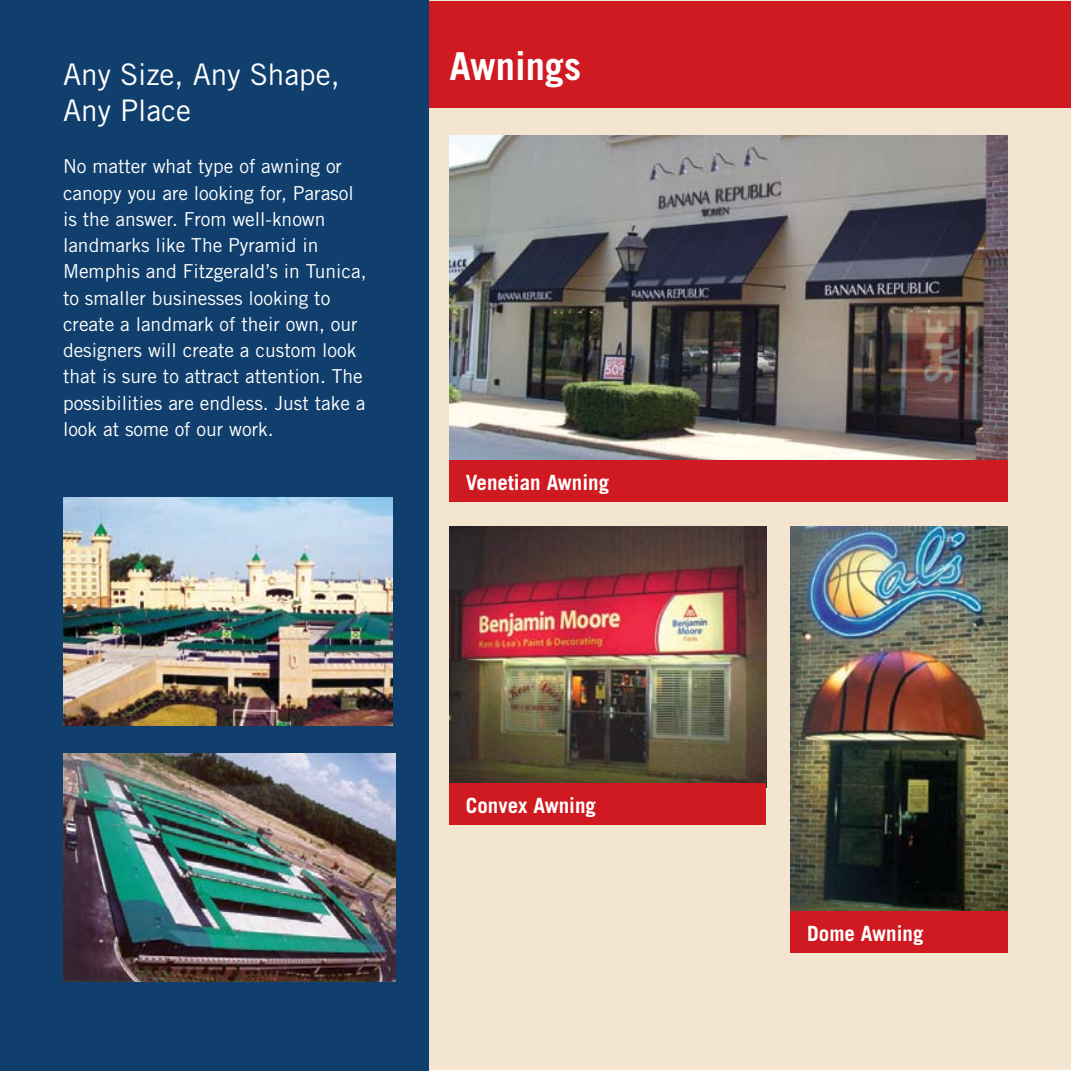
<style>
.page{position:relative;width:1071px;height:1071px;background:#fff}
.page>*{position:absolute;margin:0;border:0;box-sizing:border-box;transform-origin:0 0}
.t1{font:700 38.5px "Trade Gothic";color:#fff}
.t2{font:29.75px/35.7px "Trade Gothic";color:#fff}
.t3{font:700 21px "Trade Gothic";color:#fff}
.t4{font:19.25px/26.2px "Trade Gothic";color:#fff}
</style>
<div class="page">
<div style="left:417px;top:1px;width:654px;height:1069px;background:#f3e5cf"></div>
<div style="left:428px;top:1px;width:643px;height:107px;background:#cf1a21"></div>
<div style="left:0;top:0;width:428px;height:1071px;background:#113f6d"></div>
<img style="left:791px;top:527px;width:217px;height:384px">
<div style="left:791px;top:911px;width:217px;height:42px;background:#cf1a21"></div>
<img style="left:449px;top:136px;width:559px;height:324px">
<div style="left:449px;top:460px;width:559px;height:42px;background:#cf1a21"></div>
<img style="left:449px;top:527px;width:317px;height:256px">
<div style="left:449px;top:783px;width:317px;height:42px;background:#cf1a21"></div>
<img style="left:63px;top:497px;width:329px;height:228px">
<img style="left:63px;top:753px;width:333px;height:229px">
<h2 class="t2" style="left:63px;top:56px;width:278px">Any Size, Any Shape,<br>Any Place</h2>
<p class="t4" style="left:63px;top:153px;width:305px">No matter what type of awning or canopy you are looking for, Parasol is the answer. From well-known landmarks like The Pyramid in Memphis and Fitzgerald’s in Tunica, to smaller businesses looking to create a landmark of their own, our designers will create a custom look that is sure to attract attention. The possibilities are endless. Just take a look at some of our work.</p>
<h1 class="t1" style="left:449px;top:43px;width:133px">Awnings</h1>
<p class="t3" style="left:466px;top:469px;width:145px">Venetian Awning</p>
<p class="t3" style="left:466px;top:792px;width:132px">Convex Awning</p>
<p class="t3" style="left:807px;top:920px;width:118px">Dome Awning</p>
</div>
